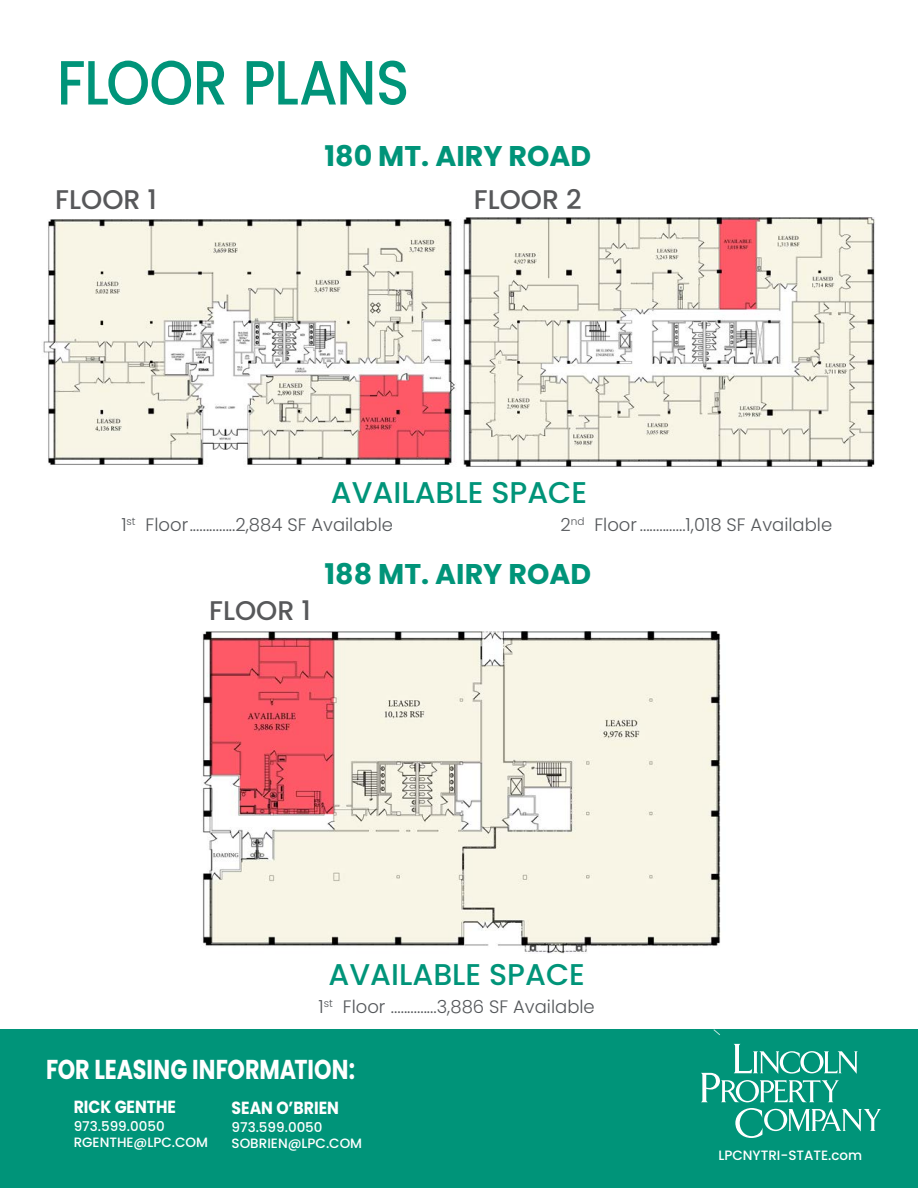
<style>
.page{position:relative;width:918px;height:1188px;background:#fff}
.page>*{position:absolute;margin:0;border:0;box-sizing:border-box;transform-origin:0 0}
.Headline_white{font:500 62.4px "Poppins";letter-spacing:-.015em;color:#009479;scale:.89 1}
.Bullet_text{font:500 30px "Poppins";color:#009479}
.Bullet_text-2{font:700 28.5px "Poppins";color:#009479}
.Subhead_white{font:700 27.3px "Poppins";letter-spacing:.005em;color:#fff;scale:.82 1}
.Bullet_text-3{font:500 27px "Poppins";color:#57585a}
.Bullet_text-4{font:300 18px "Poppins";color:#54575a}
.Contact_information{font:700 17.55px "Poppins";color:#fff;scale:.89 1}
.Contact_information-2{font:500 13.5px "Poppins";color:#fff}
.Contact_information-3{font:500 13.5px "Poppins";color:#fff}
</style>
<div class="page">
<img style="left:43px;top:220px;width:413px;height:245px">
<img style="left:202px;top:631px;width:519px;height:323px">
<div style="left:0;top:1029px;width:918px;height:159px;background:#009479"></div>
<svg style="left:701px;top:1044px;width:157px;height:58px"></svg>
<svg style="left:735px;top:1108px;width:146px;height:30px"></svg>
<img style="left:463px;top:217px;width:412px;height:250px">
<svg style="left:713px;top:1029px;width:7px;height:7px"></svg>
<p class="Headline_white" style="left:57px;top:46px;width:398px">FLOOR PLANS</p>
<p class="Bullet_text-3" style="left:55px;top:184px;width:103px">FLOOR 1</p>
<p class="Bullet_text-2" style="left:324px;top:139px;width:268px">180 MT. AIRY ROAD</p>
<p class="Bullet_text-3" style="left:474px;top:184px;width:109px">FLOOR 2</p>
<p class="Bullet_text" style="left:331px;top:475px;width:258px">AVAILABLE SPACE</p>
<p class="Bullet_text-4" style="left:121px;top:515px;width:273px">1<sup>st</sup> Floor..............2,884 SF Available</p>
<p class="Bullet_text-4" style="left:561px;top:515px;width:273px">2<sup>nd</sup> Floor..............1,018 SF Available</p>
<p class="Bullet_text-3" style="left:209px;top:595px;width:103px">FLOOR 1</p>
<p class="Bullet_text-2" style="left:325px;top:557px;width:268px">188 MT. AIRY ROAD</p>
<p class="Bullet_text" style="left:329px;top:957px;width:258px">AVAILABLE SPACE</p>
<p class="Bullet_text-4" style="left:319px;top:996px;width:278px">1<sup>st</sup> Floor ..............3,886 SF Available</p>
<p class="Subhead_white" style="left:46px;top:1054px;width:378px">FOR LEASING INFORMATION:</p>
<p class="Contact_information" style="left:74px;top:1097px;width:117px">RICK GENTHE</p>
<p class="Contact_information-3" style="left:74px;top:1118px;width:93px">973.599.0050</p>
<p class="Contact_information-2" style="left:74px;top:1135px;width:136px">RGENTHE@LPC.COM</p>
<p class="Contact_information" style="left:232px;top:1097px;width:122px">SEAN O’BRIEN</p>
<p class="Contact_information-3" style="left:232px;top:1119px;width:93px">973.599.0050</p>
<p class="Contact_information-2" style="left:232px;top:1135px;width:132px">SOBRIEN@LPC.COM</p>
<p class="Contact_information-2" style="left:718px;top:1148px;width:145px">LPCNYTRI-STATE.com</p>
</div>
